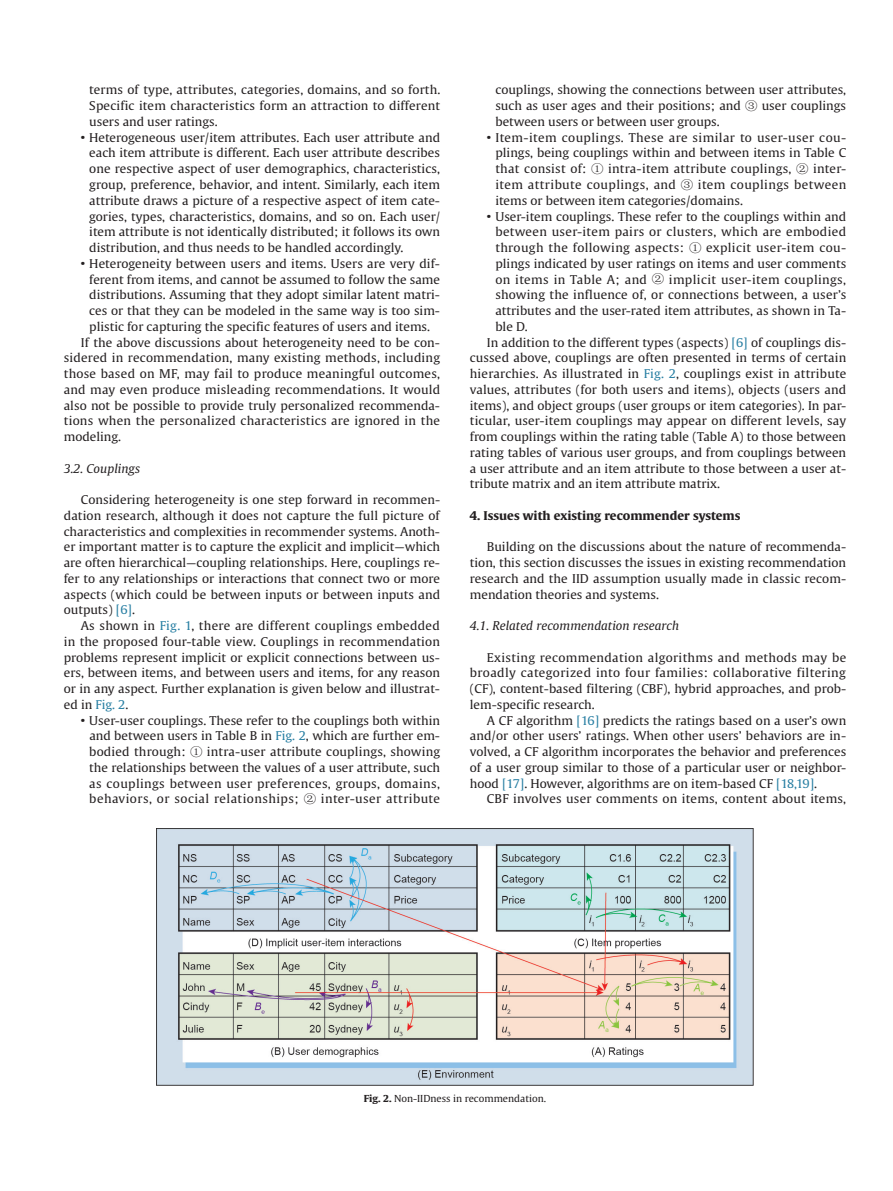
<style>
.page{position:relative;width:893px;height:1191px;background:#fff}
.page>*{position:absolute;margin:0;border:0;box-sizing:border-box;transform-origin:0 0}
.t1{font:12px/15.8px "Gulliver";color:#231f20;text-align:justify;scale:1.04 1}
.t2{font:12px "Gulliver";letter-spacing:.02em;color:#231f20;scale:1.04 1}
.t3{font:12px "Gulliver";letter-spacing:.03em;color:#231f20;scale:1.04 1}
.t4{font:12px "Gulliver";letter-spacing:.025em;color:#231f20;scale:1.04 1}
.t5{font:italic 12px "Gulliver";color:#231f20;scale:1.04 1}
.t6{font:700 12px "Gulliver";color:#231f20;scale:1.04 1}
.t7{font:9.6px "Gulliver";color:#231f20;scale:1.04 1}
.s1{color:#277ea2}
.s2{font-family:"Sim Sun"}
.s3{font-weight:700}
</style>
<div class="page">
<img style="left:157px;top:828px;width:596px;height:257px">
<p class="t1" style="left:89px;top:82px;width:339px">terms of type, attributes, categories, domains, and so forth.<br>Specific item characteristics form an attraction to different users and user ratings.</p>
<p class="t1" style="left:89px;top:129px;width:339px;text-indent:-8px">• Heterogeneous user/item attributes. Each user attribute and each item attribute is different. Each user attribute describes one respective aspect of user demographics, characteristics, group, preference, behavior, and intent. Similarly, each item attribute draws a picture of a respective aspect of item cate&shy;gories, types, characteristics, domains, and so on. Each user/ item attribute is not identically distributed; it follows its own distribution, and thus needs to be handled accordingly.</p>
<p class="t1" style="left:81px;top:255px;width:347px">• Heterogeneity between users and items. Users are very dif-</p>
<p class="t1" style="left:89px;top:271px;width:339px">ferent from items, and cannot be assumed to follow the same</p>
<p class="t1" style="left:89px;top:287px;width:339px">distributions. Assuming that they adopt similar latent matri-</p>
<p class="t1" style="left:89px;top:303px;width:339px">ces or that they can be modeled in the same way is too sim-</p>
<p class="t1" style="left:89px;top:318px;width:329px">plistic for capturing the specific features of users and items.</p>
<p class="t1" style="left:81px;top:334px;width:347px">If the above discussions about heterogeneity need to be con-</p>
<p class="t1" style="left:64px;top:350px;width:363px">sidered in recommendation, many existing methods, including</p>
<p class="t2" style="left:64px;top:366px;width:363px">those based on MF, may fail to produce meaningful outcomes,</p>
<p class="t1" style="left:64px;top:381px;width:363px">and may even produce misleading recommendations. It would</p>
<p class="t1" style="left:64px;top:397px;width:363px">also not be possible to provide truly personalized recommenda-</p>
<p class="t2" style="left:64px;top:413px;width:363px">tions when the personalized characteristics are ignored in the</p>
<p class="t1" style="left:64px;top:429px;width:57px">modeling.</p>
<p class="t5" style="left:64px;top:461px;width:75px">3.2. Couplings</p>
<p class="t1" style="left:64px;top:492px;width:363px;text-indent:17px">Considering heterogeneity is one step forward in recommen&shy;dation research, although it does not capture the full picture of characteristics and complexities in recommender systems. Anoth&shy;er important matter is to capture the explicit and implicit—which are often hierarchical—coupling relationships. Here, couplings re&shy;fer to any relationships or interactions that connect two or more aspects (which could be between inputs or between inputs and outputs) <span class="s1">[6]</span>.</p>
<p class="t1" style="left:64px;top:618px;width:363px;text-indent:17px">As shown in <span class="s1">Fig. 1</span>, there are different couplings embedded in the proposed four-table view. Couplings in recommendation problems represent implicit or explicit connections between us&shy;ers, between items, and between users and items, for any reason or in any aspect. Further explanation is given below and illustrat&shy;ed in <span class="s1">Fig. 2</span>.</p>
<p class="t1" style="left:89px;top:712px;width:339px;text-indent:-8px">• User-user couplings. These refer to the couplings both within and between users in Table B in <span class="s1">Fig. 2</span>, which are further em&shy;bodied through: <span class="s2">①</span> intra-user attribute couplings, showing the relationships between the values of a user attribute, such as couplings between user preferences, groups, domains, behaviors, or social relationships; <span class="s2">②</span> inter-user attribute</p>
<p class="t1" style="left:495px;top:82px;width:339px">couplings, showing the connections between user attributes, such as user ages and their positions; and <span class="s2">③</span> user couplings between users or between user groups.</p>
<p class="t1" style="left:495px;top:129px;width:339px;text-indent:-8px">• Item-item couplings. These are similar to user-user cou&shy;plings, being couplings within and between items in Table C that consist of: <span class="s2">①</span> intra-item attribute couplings, <span class="s2">②</span> inter&shy;item attribute couplings, and <span class="s2">③</span> item couplings between items or between item categories/domains.</p>
<p class="t1" style="left:487px;top:208px;width:347px">• User-item couplings. These refer to the couplings within and</p>
<p class="t4" style="left:495px;top:224px;width:339px">between user-item pairs or clusters, which are embodied</p>
<p class="t3" style="left:495px;top:240px;width:339px">through the following aspects: <span class="s2">①</span> explicit user-item cou-</p>
<p class="t1" style="left:495px;top:255px;width:339px">plings indicated by user ratings on items and user comments</p>
<p class="t3" style="left:495px;top:272px;width:339px">on items in Table A; and <span class="s2">②</span> implicit user-item couplings,</p>
<p class="t1" style="left:495px;top:287px;width:339px">showing the influence of, or connections between, a user’s</p>
<p class="t1" style="left:495px;top:303px;width:339px">attributes and the user-rated item attributes, as shown in Ta-</p>
<p class="t1" style="left:495px;top:318px;width:33px">ble D.</p>
<p class="t1" style="left:487px;top:334px;width:347px">In addition to the different types (aspects) <span class="s1">[6]</span> of couplings dis-</p>
<p class="t1" style="left:470px;top:350px;width:363px">cussed above, couplings are often presented in terms of certain</p>
<p class="t2" style="left:470px;top:366px;width:364px">hierarchies. As illustrated in <span class="s1">Fig. 2</span>, couplings exist in attribute</p>
<p class="t1" style="left:470px;top:381px;width:363px">values, attributes (for both users and items), objects (users and</p>
<p class="t1" style="left:470px;top:397px;width:363px">items), and object groups (user groups or item categories). In par-</p>
<p class="t1" style="left:470px;top:413px;width:363px">ticular, user-item couplings may appear on different levels, say</p>
<p class="t1" style="left:470px;top:429px;width:363px">from couplings within the rating table (Table A) to those between</p>
<p class="t1" style="left:470px;top:444px;width:363px">rating tables of various user groups, and from couplings between</p>
<p class="t1" style="left:470px;top:460px;width:363px">a user attribute and an item attribute to those between a user at-</p>
<p class="t1" style="left:470px;top:476px;width:242px">tribute matrix and an item attribute matrix.</p>
<p class="t6" style="left:470px;top:508px;width:262px">4. Issues with existing recommender systems</p>
<p class="t1" style="left:470px;top:539px;width:363px;text-indent:17px">Building on the discussions about the nature of recommenda&shy;tion, this section discusses the issues in existing recommendation research and the IID assumption usually made in classic recom&shy;mendation theories and systems.</p>
<p class="t5" style="left:470px;top:618px;width:203px">4.1. Related recommendation research</p>
<p class="t1" style="left:470px;top:649px;width:363px;text-indent:17px">Existing recommendation algorithms and methods may be broadly categorized into four families: collaborative filtering (CF), content-based filtering (CBF), hybrid approaches, and prob&shy;lem-specific research.</p>
<p class="t1" style="left:470px;top:712px;width:363px;text-indent:17px">A CF algorithm <span class="s1">[16]</span> predicts the ratings based on a user’s own and/or other users’ ratings. When other users’ behaviors are in&shy;volved, a CF algorithm incorporates the behavior and preferences of a user group similar to those of a particular user or neighbor&shy;hood <span class="s1">[17]</span>. However, algorithms are on item-based CF <span class="s1">[18,19]</span>.</p>
<p class="t1" style="left:487px;top:791px;width:347px">CBF involves user comments on items, content about items,</p>
<p class="t7" style="left:364px;top:1092px;width:177px"><span class="s3">Fig. 2.</span> Non-IIDness in recommendation.</p>
</div>
